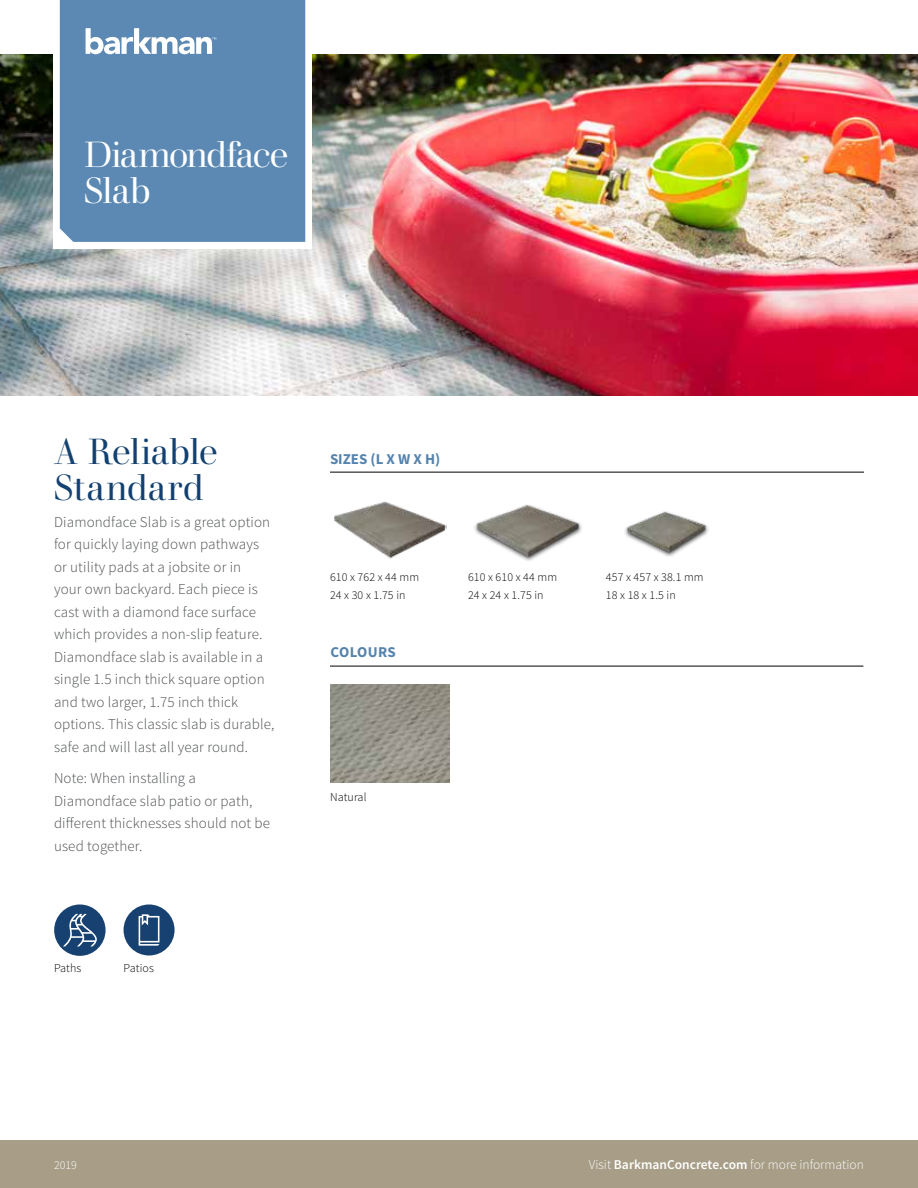
<style>
.page{position:relative;width:918px;height:1188px;background:#fff}
.page>*{position:absolute;margin:0;border:0;box-sizing:border-box;transform-origin:0 0}
.t1{font:36px/36px "Walbaum 60 pt";letter-spacing:.015em;color:#124171}
.t2{font:36px/36px "Walbaum 60 pt";letter-spacing:-.015em;color:#fff}
.t3{font:300 15px/22.5px "Source Sans Pro";letter-spacing:.01em;color:#4b4e50}
.t4{font:700 15px "Source Sans Pro";color:#5683ac}
.t5{font:700 15px "Source Sans Pro";letter-spacing:.02em;color:#5683ac}
.t6{font:300 13.5px "Source Sans Pro";color:#fff}
.t7{font:300 12px/18px "Source Sans Pro";letter-spacing:.01em;color:#000}
.t8{font:300 12px "Source Sans Pro";color:#fff}
.s1{font-weight:600}
</style>
<div class="page">
<img style="left:0;top:54px;width:918px;height:342px">
<div style="left:0;top:1140px;width:918px;height:48px;background:#a89e87"></div>
<hr style="left:330px;top:666px;width:533px;height:1px;background:#000">
<hr style="left:330px;top:472px;width:534px;height:1px;background:#000">
<div style="left:54px;top:904px;width:52px;height:52px;background:#174171;border-radius:50%"></div>
<svg style="left:63px;top:914px;width:34px;height:32px"></svg>
<div style="left:124px;top:904px;width:51px;height:52px;background:#174171;border-radius:50%"></div>
<svg style="left:139px;top:914px;width:20px;height:32px"></svg>
<div style="left:53px;top:0;width:259px;height:249px;background:#fff"></div>
<div style="left:60px;top:0;width:245px;height:242px;background:#5b89b4"></div>
<svg style="left:86px;top:28px;width:130px;height:26px"></svg>
<img style="left:330px;top:684px;width:120px;height:99px">
<img style="left:625px;top:511px;width:84px;height:46px">
<img style="left:474px;top:504px;width:108px;height:57px">
<img style="left:334px;top:501px;width:113px;height:58px">
<h1 class="t2" style="left:84px;top:133px;width:206px">Diamondface<br>Slab</h1>
<h1 class="t1" style="left:54px;top:430px;width:165px">A Reliable<br>Standard</h1>
<p class="t3" style="left:54px;top:510px;width:222px">Diamondface Slab is a great option for quickly laying down pathways or utility pads at a jobsite or in<br>your own backyard. Each piece is cast with a diamond face surface which provides a non-slip feature.<br>Diamondface slab is available in a single 1.5 inch thick square option and two larger, 1.75 inch thick options. This classic slab is durable, safe and will last all year round.</p>
<p class="t3" style="left:54px;top:767px;width:218px">Note: When installing a<br>Diamondface slab patio or path, different thicknesses should not be used together.</p>
<p class="t7" style="left:54px;top:959px;width:29px">Paths</p>
<p class="t7" style="left:124px;top:959px;width:32px">Patios</p>
<p class="t4" style="left:330px;top:449px;width:112px">SIZES (L X W X H)</p>
<p class="t7" style="left:330px;top:568px;width:91px">610 x 762 x 44 mm<br>24 x 30 x 1.75 in</p>
<p class="t5" style="left:331px;top:642px;width:67px">COLOURS</p>
<p class="t7" style="left:468px;top:568px;width:91px">610 x 610 x 44 mm<br>24 x 24 x 1.75 in</p>
<p class="t7" style="left:606px;top:568px;width:99px">457 x 457 x 38.1 mm<br>18 x 18 x 1.5 in</p>
<p class="t7" style="left:330px;top:788px;width:38px">Natural</p>
<p class="t8" style="left:54px;top:1158px;width:24px">2019</p>
<p class="t6" style="left:589px;top:1157px;width:277px">Visit <span class="s1">BarkmanConcrete.com</span> for more information</p>
</div>
